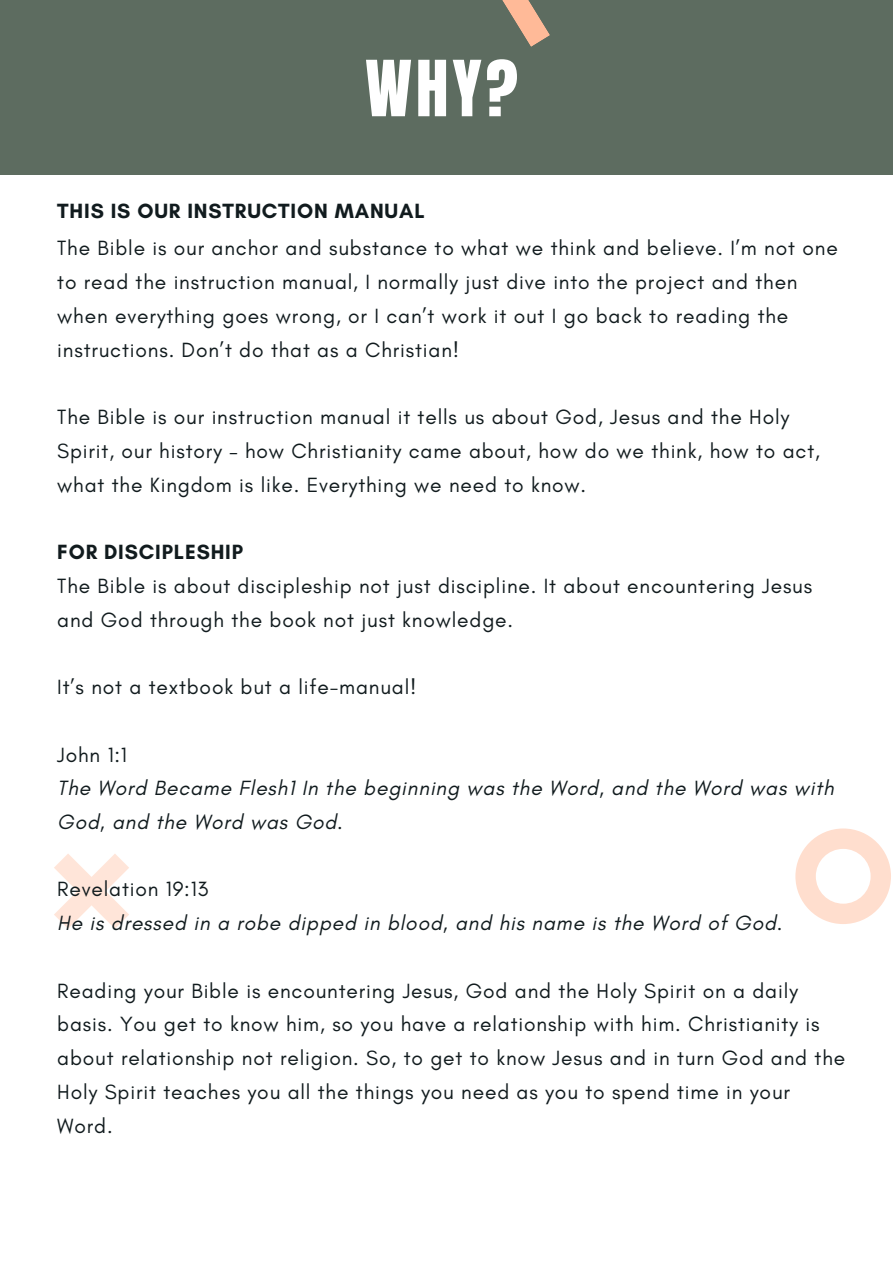
<style>
.page{position:relative;width:893px;height:1264px;background:#fff}
.page>*{position:absolute;margin:0;border:0;box-sizing:border-box;transform-origin:0 0}
.t1{font:65.7px "Anton";color:#fff}
.t2{font:21px/33.8px "Glacial Indifference";letter-spacing:.04em;color:#111b1e}
.t3{font:italic 21px/33.8px "Glacial Indifference";letter-spacing:.04em;color:#111b1e}
.t4{font:700 21px "Glacial Indifference";letter-spacing:.04em;color:#111b1e}
</style>
<div class="page">
<svg style="left:54px;top:854px;width:75px;height:74px"></svg>
<div style="left:0;top:0;width:892px;height:175px;background:#5d6c60"></div>
<svg style="left:502px;top:0;width:48px;height:47px"></svg>
<svg style="left:795px;top:828px;width:95px;height:96px"></svg>
<h1 class="t1" style="left:365px;top:41px;width:154px">WHY?</h1>
<p class="t4" style="left:57px;top:198px;width:369px">THIS IS OUR INSTRUCTION MANUAL</p>
<p class="t2" style="left:57px;top:231px;width:782px">The Bible is our anchor and substance to what we think and believe. I’m not one to read the instruction manual, I normally just dive into the project and then when everything goes wrong, or I can’t work it out I go back to reading the instructions. Don’t do that as a Christian!</p>
<p class="t2" style="left:57px;top:400px;width:764px">The Bible is our instruction manual it tells us about God, Jesus and the Holy<br>Spirit, our history – how Christianity came about, how do we think, how to act, what the Kingdom is like. Everything we need to know.</p>
<p class="t4" style="left:57px;top:539px;width:187px">FOR DISCIPLESHIP</p>
<p class="t2" style="left:57px;top:568px;width:756px">The Bible is about discipleship not just discipline. It about encountering Jesus and God through the book not just knowledge.</p>
<p class="t2" style="left:57px;top:670px;width:361px">It’s not a textbook but a life-manual!</p>
<p class="t2" style="left:57px;top:737px;width:71px">John 1:1</p>
<p class="t3" style="left:57px;top:771px;width:778px">The Word Became Flesh1 In the beginning was the Word, and the Word was with<br>God, and the Word was God.</p>
<p class="t2" style="left:57px;top:872px;width:153px">Revelation 19:13</p>
<p class="t3" style="left:57px;top:906px;width:726px">He is dressed in a robe dipped in blood, and his name is the Word of God.</p>
<p class="t2" style="left:57px;top:973px;width:789px">Reading your Bible is encountering Jesus, God and the Holy Spirit on a daily basis. You get to know him, so you have a relationship with him. Christianity is about relationship not religion. So, to get to know Jesus and in turn God and the Holy Spirit teaches you all the things you need as you to spend time in your Word.</p>
</div>
